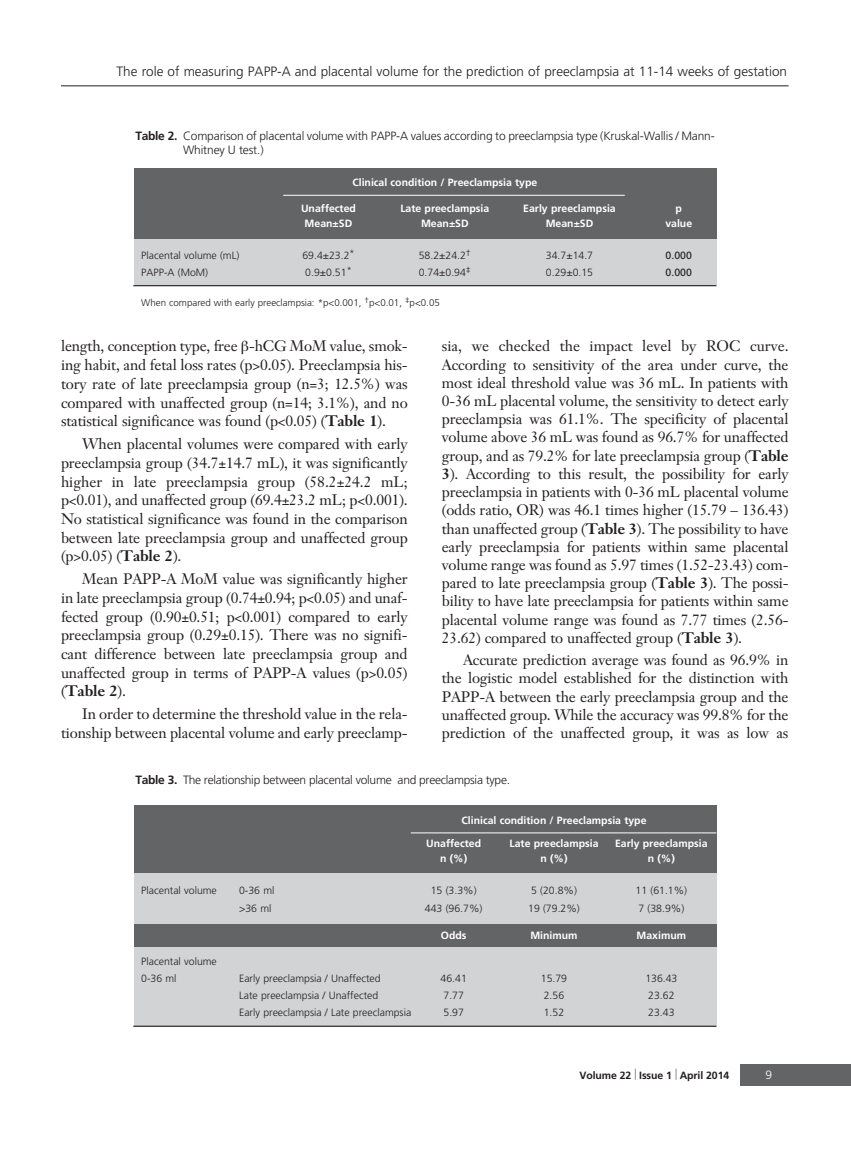
<style>
.page{position:relative;width:851px;height:1149px;background:#fff}
.page>*{position:absolute;margin:0;border:0;box-sizing:border-box;transform-origin:0 0}
.t1{font:15px/18.1px "Janson Text";letter-spacing:-.01em;color:#231f20;text-align:justify}
.t2{font:300 13.5px "Frutiger";color:#231f20}
.t3{font:300 12px/14.4px "Frutiger";letter-spacing:-.01em;color:#231f20}
.t4{font:300 12px "Frutiger";color:#fff}
.t5{font:300 10.5px/17.1px "Frutiger";color:#231f20}
.t6{font:700 10.5px "Frutiger";color:#fff}
.t7{font:700 10.5px "Frutiger";letter-spacing:-.01em;color:#231f20}
.t8{font:10.5px "Frutiger";color:#231f20}
.t9{font:300 9.75px "Frutiger";color:#231f20}
.s1{font-weight:700}
</style>
<div class="page">
<div style="left:740px;top:1064px;width:110px;height:21px;background:#636466"></div>
<hr style="left:61px;top:85px;width:727px;height:1px;background:#231f20">
<div style="left:134px;top:868px;width:582px;height:157px;background:#d1d3d4"></div>
<div style="left:134px;top:805px;width:582px;height:67px;background:#636466"></div>
<div style="left:134px;top:923px;width:582px;height:23px;background:#636466"></div>
<hr style="left:133px;top:1025px;width:583px;height:1px;background:#231f20">
<div style="left:134px;top:223px;width:582px;height:63px;background:#d1d3d4"></div>
<div style="left:134px;top:168px;width:582px;height:70px;background:#636466"></div>
<hr style="left:133px;top:285px;width:583px;height:1px;background:#231f20">
<hr style="left:283px;top:195px;width:341px;height:1px;background:#fff">
<hr style="left:410px;top:832px;width:306px;height:1px;background:#fff">
<p class="t2" style="left:116px;top:66px;width:672px">The role of measuring PAPP-A and placental volume for the prediction of preeclampsia at 11-14 weeks of gestation</p>
<p class="t3" style="left:183px;top:129px;width:533px;text-indent:-48px"><span class="s1">Table 2.</span> Comparison of placental volume with PAPP-A values according to preeclampsia type (Kruskal-Wallis / Mann-<br>Whitney U test.)</p>
<p class="t6" style="left:352px;top:178px;width:186px">Clinical condition / Preeclampsia type</p>
<p class="t6" style="left:301px;top:204px;width:56px">Unaffected</p>
<p class="t6" style="left:400px;top:204px;width:90px">Late preeclampsia</p>
<p class="t6" style="left:523px;top:204px;width:94px">Early preeclampsia</p>
<p class="t6" style="left:675px;top:204px;width:8px">p</p>
<p class="t6" style="left:304px;top:219px;width:49px">Mean±SD</p>
<p class="t6" style="left:421px;top:219px;width:49px">Mean±SD</p>
<p class="t6" style="left:545px;top:219px;width:49px">Mean±SD</p>
<p class="t6" style="left:665px;top:219px;width:28px">value</p>
<p class="t5" style="left:141px;top:248px;width:99px">Placental volume (mL)</p>
<p class="t5" style="left:302px;top:248px;width:54px">69.4±23.2<sup>*</sup></p>
<p class="t5" style="left:418px;top:248px;width:54px">58.2±24.2<sup>†</sup></p>
<p class="t5" style="left:546px;top:248px;width:49px">34.7±14.7</p>
<p class="t8" style="left:665px;top:251px;width:28px">0.000</p>
<p class="t5" style="left:141px;top:265px;width:68px">PAPP-A (MoM)</p>
<p class="t5" style="left:305px;top:265px;width:48px">0.9±0.51<sup>*</sup></p>
<p class="t5" style="left:418px;top:265px;width:54px">0.74±0.94<sup>‡</sup></p>
<p class="t5" style="left:546px;top:265px;width:49px">0.29±0.15</p>
<p class="t8" style="left:665px;top:268px;width:28px">0.000</p>
<p class="t9" style="left:141px;top:298px;width:300px">When compared with early preeclampsia: *p&lt;0.001, <sup>†</sup>p&lt;0.01, <sup>‡</sup>p&lt;0.05</p>
<p class="t1" style="left:442px;top:338px;width:348px">sia, we checked the impact level by ROC curve.<br>According to sensitivity of the area under curve, the most ideal threshold value was 36 mL. In patients with 0-36 mL placental volume, the sensitivity to detect early preeclampsia was 61.1%. The specificity of placental volume above 36 mL was found as 96.7% for unaffected group, and as 79.2% for late preeclampsia group (<span class="s1">Table 3</span>). According to this result, the possibility for early preeclampsia in patients with 0-36 mL placental volume (odds ratio, OR) was 46.1 times higher (15.79 – 136.43) than unaffected group (<span class="s1">Table 3</span>). The possibility to have early preeclampsia for patients within same placental volume range was found as 5.97 times (1.52-23.43) com&shy;pared to late preeclampsia group (<span class="s1">Table 3</span>). The possi&shy;bility to have late preeclampsia for patients within same placental volume range was found as 7.77 times (2.56- 23.62) compared to unaffected group (<span class="s1">Table 3</span>).</p>
<p class="t1" style="left:442px;top:652px;width:348px;text-indent:21px">Accurate prediction average was found as 96.9% in the logistic model established for the distinction with PAPP-A between the early preeclampsia group and the unaffected group. While the accuracy was 99.8% for the prediction of the unaffected group, it was as low as</p>
<p class="t3" style="left:135px;top:773px;width:376px"><span class="s1">Table 3.</span> The relationship between placental volume and preeclampsia type.</p>
<p class="t6" style="left:461px;top:815px;width:186px">Clinical condition / Preeclampsia type</p>
<p class="t6" style="left:426px;top:839px;width:56px">Unaffected</p>
<p class="t6" style="left:509px;top:839px;width:90px">Late preeclampsia</p>
<p class="t6" style="left:615px;top:839px;width:94px">Early preeclampsia</p>
<p class="t6" style="left:440px;top:854px;width:29px">n (%)</p>
<p class="t6" style="left:540px;top:854px;width:29px">n (%)</p>
<p class="t6" style="left:647px;top:854px;width:29px">n (%)</p>
<p class="t5" style="left:141px;top:882px;width:77px">Placental volume</p>
<p class="t5" style="left:239px;top:882px;width:37px">0-36 ml</p>
<p class="t5" style="left:431px;top:882px;width:47px">15 (3.3%)</p>
<p class="t5" style="left:531px;top:882px;width:47px">5 (20.8%)</p>
<p class="t5" style="left:635px;top:882px;width:53px">11 (61.1%)</p>
<p class="t5" style="left:239px;top:899px;width:34px">&gt;36 ml</p>
<p class="t5" style="left:425px;top:899px;width:59px">443 (96.7%)</p>
<p class="t5" style="left:528px;top:899px;width:53px">19 (79.2%)</p>
<p class="t5" style="left:638px;top:899px;width:47px">7 (38.9%)</p>
<p class="t6" style="left:441px;top:931px;width:27px">Odds</p>
<p class="t6" style="left:530px;top:931px;width:49px">Minimum</p>
<p class="t6" style="left:636px;top:931px;width:51px">Maximum</p>
<p class="t5" style="left:141px;top:953px;width:77px">Placental volume<br>0-36 ml</p>
<p class="t1" style="left:61px;top:338px;width:348px;line-height:18.8px">length, conception type, free -hCG MoM value, smok&shy;ing habit, and fetal loss rates (p&gt;0.05). Preeclampsia his&shy;tory rate of late preeclampsia group (n=3; 12.5%) was compared with unaffected group (n=14; 3.1%), and no statistical significance was found (p&lt;0.05) (<span class="s1">Table 1</span>).</p>
<p class="t1" style="left:61px;top:436px;width:348px;line-height:18.8px;text-indent:21px">When placental volumes were compared with early preeclampsia group (34.7±14.7 mL), it was significantly higher in late preeclampsia group (58.2±24.2 mL; p&lt;0.01), and unaffected group (69.4±23.2 mL; p&lt;0.001).<br>No statistical significance was found in the comparison between late preeclampsia group and unaffected group (p&gt;0.05) (<span class="s1">Table 2</span>).</p>
<p class="t1" style="left:61px;top:571px;width:348px;line-height:18.8px;text-indent:21px">Mean PAPP-A MoM value was significantly higher in late preeclampsia group (0.74±0.94; p&lt;0.05) and unaf&shy;fected group (0.90±0.51; p&lt;0.001) compared to early preeclampsia group (0.29±0.15). There was no signifi&shy;cant difference between late preeclampsia group and unaffected group in terms of PAPP-A values (p&gt;0.05) (<span class="s1">Table 2</span>).</p>
<p class="t1" style="left:61px;top:706px;width:348px;line-height:18.8px;text-align:right">In order to determine the threshold value in the rela&shy;tionship between placental volume and early preeclamp-</p>
<p class="t5" style="left:239px;top:970px;width:143px">Early preeclampsia / Unaffected</p>
<p class="t5" style="left:440px;top:970px;width:28px">46.41</p>
<p class="t5" style="left:540px;top:970px;width:28px">15.79</p>
<p class="t5" style="left:645px;top:970px;width:34px">136.43</p>
<p class="t5" style="left:239px;top:987px;width:141px">Late preeclampsia / Unaffected</p>
<p class="t5" style="left:443px;top:987px;width:22px">7.77</p>
<p class="t5" style="left:543px;top:987px;width:22px">2.56</p>
<p class="t5" style="left:648px;top:987px;width:28px">23.62</p>
<p class="t5" style="left:239px;top:1004px;width:174px">Early preeclampsia / Late preeclampsia</p>
<p class="t5" style="left:443px;top:1004px;width:22px">5.97</p>
<p class="t5" style="left:543px;top:1004px;width:22px">1.52</p>
<p class="t5" style="left:648px;top:1004px;width:28px">23.43</p>
<p class="t7" style="left:579px;top:1070px;width:151px">Volume 22 Issue 1 April 2014</p>
<p class="t4" style="left:765px;top:1069px;width:8px">9</p>
</div>
